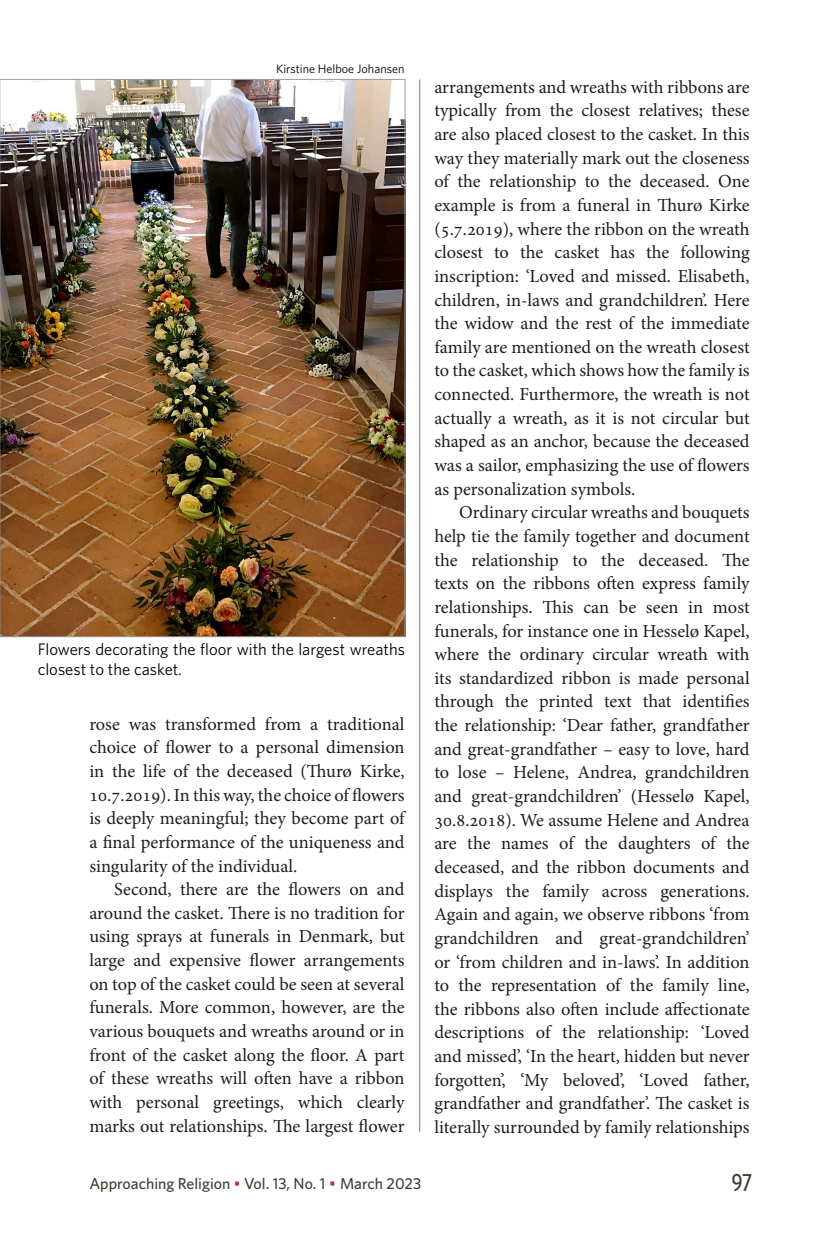
<style>
.page{position:relative;width:839px;height:1241px;background:#fff}
.page>*{position:absolute;margin:0;border:0;box-sizing:border-box;transform-origin:0 0}
.t1{font:500 24.5px "Whitney Condensed";color:#3d402e}
.Leipis{font:18.38px/23.6px "Minion Pro";letter-spacing:-.005em;color:#1d1d1b;text-align:justify}
.Leipis_1__kpl{font:18.38px/23.6px "Minion Pro";letter-spacing:-.005em;color:#1d1d1b;text-align:justify}
.Kuvateksti{font:16.62px/20.1px "Whitney";color:#000}
.t2{font:500 15.75px "Whitney";color:#3d402e}
.Kuvateksti-2{font:12.25px "Whitney";color:#000}
.s1{color:#a73570}
</style>
<div class="page">
<img style="left:2px;top:81px;width:401px;height:554px">
<hr style="left:419px;top:79px;width:1px;height:1052px;background:#b95d8d">
<p class="Kuvateksti-2" style="left:276px;top:61px;width:130px">Kirstine Helboe Johansen</p>
<p class="Kuvateksti" style="left:38px;top:638px;width:369px">Flowers decorating the floor with the largest wreaths closest to the casket.</p>
<p class="Leipis_1__kpl" style="left:89px;top:712px;width:317px">rose was transformed from a traditional choice of flower to a personal dimension in the life of the deceased (Thurø Kirke, 10.7.2019). In this way, the choice of flowers is deeply meaningful; they become part of a final performance of the uniqueness and singularity of the individual.</p>
<p class="Leipis" style="left:89px;top:877px;width:317px;text-indent:25px">Second, there are the flowers on and around the casket. There is no tradition for using sprays at funerals in Denmark, but large and expensive flower arrangements on top of the casket could be seen at several funerals. More common, however, are the various bouquets and wreaths around or in front of the casket along the floor. A part of these wreaths will often have a ribbon with personal greetings, which clearly marks out relationships. The largest flower</p>
<p class="Leipis" style="left:434px;top:75px;width:317px">arrangements and wreaths with ribbons are typically from the closest relatives; these are also placed closest to the casket. In this way they materially mark out the closeness of the relationship to the deceased. One example is from a funeral in Thurø Kirke (5.7.2019), where the ribbon on the wreath closest to the casket has the following inscription: ‘Loved and missed. Elisabeth, children, in-laws and grandchildren’. Here the widow and the rest of the immediate family are mentioned on the wreath closest to the casket, which shows how the family is connected. Furthermore, the wreath is not actually a wreath, as it is not circular but shaped as an anchor, because the deceased was a sailor, emphasizing the use of flowers as personalization symbols.</p>
<p class="Leipis" style="left:434px;top:500px;width:317px;text-indent:25px">Ordinary circular wreaths and bouquets help tie the family together and document the relationship to the deceased. The texts on the ribbons often express family relationships. This can be seen in most funerals, for instance one in Hesselø Kapel, where the ordinary circular wreath with its standardized ribbon is made personal through the printed text that identifies the relationship: ‘Dear father, grandfather and great-grandfather – easy to love, hard to lose – Helene, Andrea, grandchildren and great-grandchildren’ (Hesselø Kapel, 30.8.2018). We assume Helene and Andrea are the names of the daughters of the deceased, and the ribbon documents and displays the family across generations.<br>Again and again, we observe ribbons ‘from grandchildren and great-grandchildren’ or ‘from children and in-laws’. In addition to the representation of the family line, the ribbons also often include affectionate descriptions of the relationship: ‘Loved and missed’, ‘In the heart, hidden but never forgotten’, ‘My beloved’, ‘Loved father, grandfather and grandfather’. The casket is literally surrounded by family relationships</p>
<p class="t2" style="left:89px;top:1172px;width:333px">Approaching Religion <span class="s1">•</span> Vol. 13, No. 1 <span class="s1">•</span> March 2023</p>
<h1 class="t1" style="left:731px;top:1167px;width:21px">97</h1>
</div>
